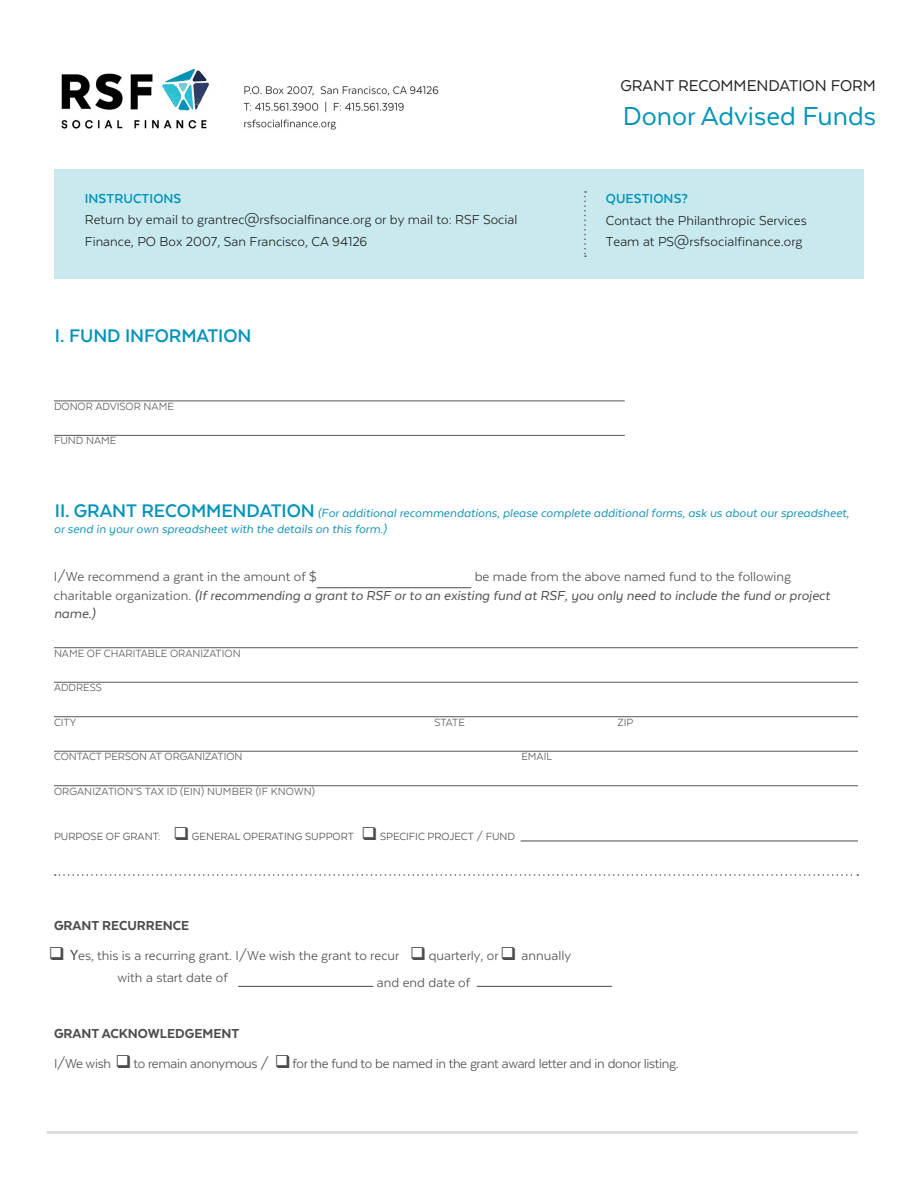
<style>
.page{position:relative;width:918px;height:1188px;background:#fff}
.page>*{position:absolute;margin:0;border:0;box-sizing:border-box;transform-origin:0 0}
.t1{font:30px "Texta";color:#0093ba}
.BODY_TEXT{font:700 21px "Texta";letter-spacing:-.005em;color:#0093ba}
.t2{font:18px "Texta";color:#231f20}
.INSTRUCTIONS___QUEST{font:15px/21.1px "Texta";color:#231f20}
.FORM_TEXT_-_LINE_ABO{font:italic 15px/18.1px "Texta";color:#4b4c4d}
.CHECK_BOX_TEXT{font:15px "Texta";letter-spacing:-.02em;color:#4b4c4d}
.CHECK_BOX_TEXT-2{font:15px "Texta";color:#4b4c4d}
.BODY_TEXT-2{font:800 15px "Texta";color:#4b4c4d}
.FORM_TEXT_-_LINE_ABO-2{font:15px "Texta";color:#4b4c4d}
.t3{font:15px "Texta";color:#4d4d4f}
.FORM_TEXT_-_LINE_ABO-3{font:italic 13.5px/16.2px "Texta";color:#1191b7}
.FORM_TEXT_-_LINE_ABO-4{font:12px "Texta";color:#57585a}
.FORM_TEXT_-_LINE_TO{font:12px "Texta";color:#4b4c4d}
.s1{font-weight:700;color:#0093ba}
.s2{font-weight:700;font-style:normal;font-size:21px;color:#0093ba}
.s3{font-style:normal}
.s4{font-family:"Myriad Pro"}
</style>
<div class="page">
<hr style="left:48px;top:1131px;width:808px;height:3px;background:#dcddde">
<hr style="left:317px;top:587px;width:154px;height:1px;background:#4b4c4d">
<hr style="left:54px;top:647px;width:804px;height:1px;background:#57585a">
<hr style="left:54px;top:682px;width:804px;height:1px;background:#57585a">
<hr style="left:54px;top:716px;width:804px;height:1px;background:#57585a">
<hr style="left:54px;top:751px;width:804px;height:1px;background:#57585a">
<hr style="left:54px;top:785px;width:804px;height:1px;background:#57585a">
<hr style="left:521px;top:841px;width:337px;height:1px;background:#4b4c4d">
<svg style="left:55px;top:874px;width:803px;height:2px"></svg>
<hr style="left:238px;top:986px;width:135px;height:1px;background:#4b4c4d">
<hr style="left:477px;top:986px;width:135px;height:1px;background:#4b4c4d">
<hr style="left:54px;top:401px;width:571px;height:1px;background:#57585a">
<hr style="left:54px;top:435px;width:571px;height:1px;background:#57585a">
<div style="left:54px;top:169px;width:810px;height:110px;background:#c8eaee"></div>
<svg style="left:584px;top:191px;width:2px;height:66px"></svg>
<img style="left:61px;top:68px;width:378px;height:62px">
<p class="INSTRUCTIONS___QUEST" style="left:85px;top:188px;width:434px;line-height:20.7px"><span class="s1">INSTRUCTIONS<br></span>Return by email to grantrec@rsfsocialfinance.org or by mail to: RSF Social</p>
<p class="INSTRUCTIONS___QUEST" style="left:85px;top:231px;width:284px">Finance, PO Box 2007, San Francisco, CA 94126</p>
<p class="BODY_TEXT" style="left:55px;top:325px;width:198px">I. FUND INFORMATION</p>
<p class="FORM_TEXT_-_LINE_ABO-4" style="left:54px;top:400px;width:121px">DONOR ADVISOR NAME</p>
<p class="FORM_TEXT_-_LINE_ABO-4" style="left:54px;top:435px;width:64px">FUND NAME</p>
<p class="t2" style="left:620px;top:76px;width:257px">GRANT RECOMMENDATION FORM</p>
<p class="t1" style="left:623px;top:101px;width:255px">Donor Advised Funds</p>
<p class="INSTRUCTIONS___QUEST" style="left:606px;top:188px;width:202px"><span class="s1">QUESTIONS?<br></span>Contact the Philanthropic Services<br>Team at PS@rsfsocialfinance.org</p>
<p class="FORM_TEXT_-_LINE_ABO-3" style="left:54px;top:505px;width:797px"><span class="s2">II. GRANT RECOMMENDATION</span> (For additional recommendations, please complete additional forms, ask us about our spreadsheet, or send in your own spreadsheet with the details on this form.)</p>
<p class="FORM_TEXT_-_LINE_ABO-2" style="left:54px;top:569px;width:264px">I/We recommend a grant in the amount of $</p>
<p class="FORM_TEXT_-_LINE_ABO" style="left:54px;top:568px;width:777px;text-indent:421px"><span class="s3">be made from the above named fund to the following charitable organization.</span> (If recommending a grant to RSF or to an existing fund at RSF, you only need to include the fund or project name.)</p>
<p class="FORM_TEXT_-_LINE_ABO-4" style="left:54px;top:647px;width:188px">NAME OF CHARITABLE ORANIZATION</p>
<p class="FORM_TEXT_-_LINE_ABO-4" style="left:54px;top:682px;width:49px">ADDRESS</p>
<p class="FORM_TEXT_-_LINE_ABO-4" style="left:54px;top:716px;width:24px">CITY</p>
<p class="FORM_TEXT_-_LINE_ABO-4" style="left:434px;top:716px;width:32px">STATE</p>
<p class="FORM_TEXT_-_LINE_ABO-4" style="left:618px;top:716px;width:17px">ZIP</p>
<p class="FORM_TEXT_-_LINE_ABO-4" style="left:54px;top:751px;width:190px">CONTACT PERSON AT ORGANIZATION</p>
<p class="FORM_TEXT_-_LINE_ABO-4" style="left:521px;top:750px;width:32px">EMAIL</p>
<p class="FORM_TEXT_-_LINE_ABO-4" style="left:54px;top:785px;width:262px">ORGANIZATION’S TAX ID (EIN) NUMBER (IF KNOWN)</p>
<p class="FORM_TEXT_-_LINE_TO" style="left:54px;top:830px;width:463px">PURPOSE OF GRANT: ❑ GENERAL OPERATING SUPPORT ❑ SPECIFIC PROJECT / FUND</p>
<p class="BODY_TEXT-2" style="left:54px;top:917px;width:137px">GRANT RECURRENCE</p>
<p class="CHECK_BOX_TEXT-2" style="left:49px;top:948px;width:524px">❑ <span class="s4">Y</span>es, this is a recurring grant. I/We wish the grant to recur ❑ quarterly, or❑ annually</p>
<p class="CHECK_BOX_TEXT-2" style="left:377px;top:975px;width:95px">and end date of</p>
<p class="t3" style="left:118px;top:970px;width:112px">with a start date of</p>
<p class="BODY_TEXT-2" style="left:54px;top:1025px;width:187px">GRANT ACKNOWLEDGEMENT</p>
<p class="CHECK_BOX_TEXT" style="left:54px;top:1056px;width:626px">I/We wish ❑to remain anonymous / ❑for the fund to be named in the grant award letter and in donor listing.</p>
</div>
